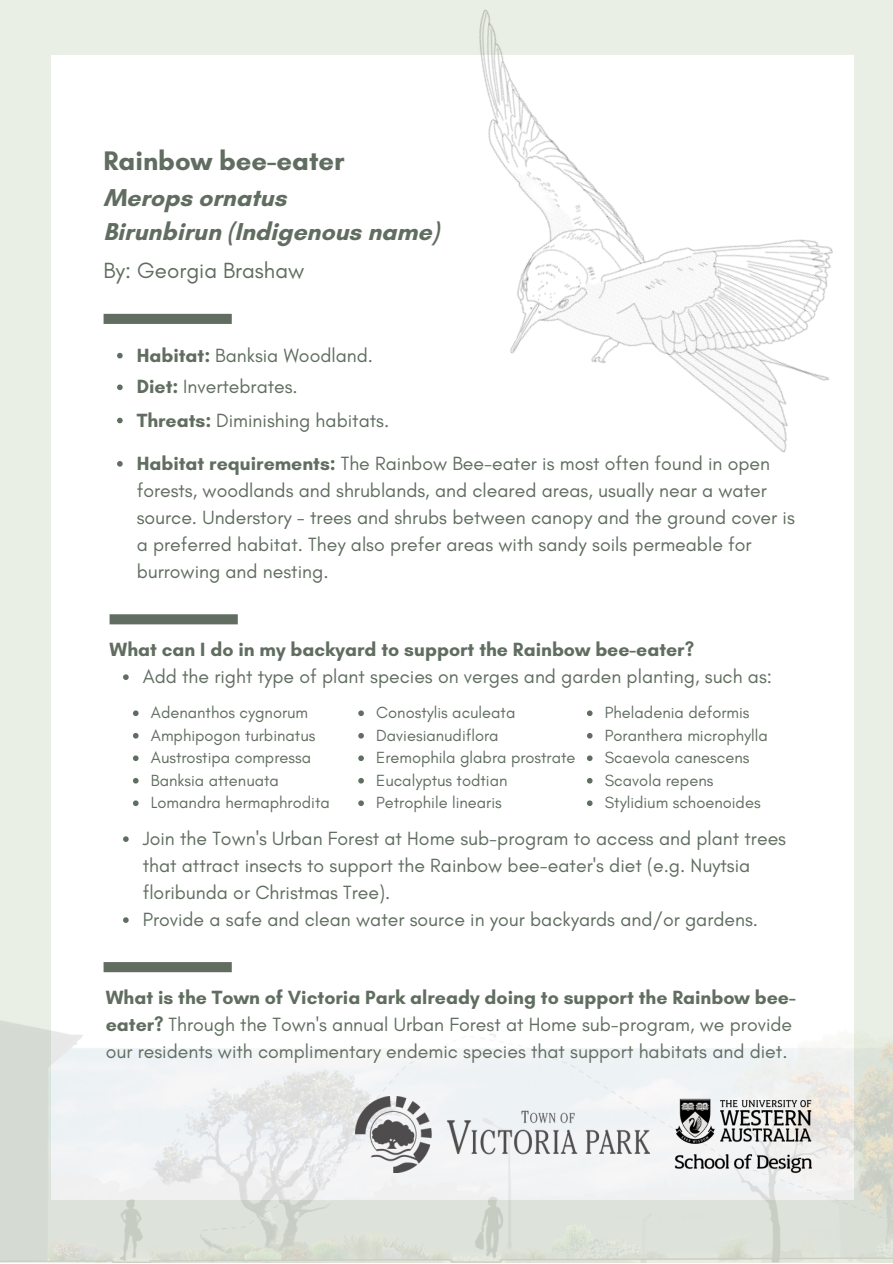
<style>
.page{position:relative;width:893px;height:1264px;background:#fff}
.page>*{position:absolute;margin:0;border:0;box-sizing:border-box;transform-origin:0 0}
.t1{font:700 27.3px "Glacial Indifference";color:#606d60}
.t2{font:700 24.9px "Glacial Indifference";color:#606d60}
.t3{font:22.35px "Glacial Indifference";color:#606d60}
.t4{font:19.5px/27px "Glacial Indifference";color:#606d60}
.t5{font:700 19.5px "Glacial Indifference";color:#606d60}
.t6{font:16.5px "Glacial Indifference";color:#606d60}
.s1{font-weight:700}
</style>
<div class="page">
<div style="left:0;top:0;width:892px;height:1262px;background:#e9efe5"></div>
<div style="left:51px;top:56px;width:802px;height:1143px;background:#fff"></div>
<div style="left:103px;top:314px;width:129px;height:10px;background:#606d60"></div>
<div style="left:110px;top:614px;width:128px;height:10px;background:#606d60"></div>
<img style="left:0;top:887px;width:892px;height:375px">
<div style="left:103px;top:962px;width:129px;height:10px;background:#606d60"></div>
<img style="left:672px;top:1088px;width:150px;height:92px">
<img style="left:355px;top:1096px;width:295px;height:76px">
<img style="left:290px;top:9px;width:564px;height:530px">
<svg style="left:117px;top:353px;width:6px;height:5px"></svg>
<svg style="left:117px;top:384px;width:6px;height:6px"></svg>
<svg style="left:117px;top:417px;width:6px;height:6px"></svg>
<svg style="left:117px;top:461px;width:6px;height:5px"></svg>
<svg style="left:123px;top:674px;width:6px;height:6px"></svg>
<svg style="left:123px;top:836px;width:6px;height:6px"></svg>
<svg style="left:123px;top:917px;width:6px;height:5px"></svg>
<svg style="left:133px;top:710px;width:6px;height:6px"></svg>
<svg style="left:133px;top:733px;width:6px;height:5px"></svg>
<svg style="left:133px;top:755px;width:6px;height:6px"></svg>
<svg style="left:133px;top:778px;width:6px;height:5px"></svg>
<svg style="left:133px;top:800px;width:6px;height:6px"></svg>
<svg style="left:358px;top:710px;width:6px;height:6px"></svg>
<svg style="left:358px;top:733px;width:6px;height:5px"></svg>
<svg style="left:358px;top:755px;width:6px;height:6px"></svg>
<svg style="left:358px;top:778px;width:6px;height:5px"></svg>
<svg style="left:358px;top:800px;width:6px;height:6px"></svg>
<svg style="left:587px;top:710px;width:5px;height:6px"></svg>
<svg style="left:587px;top:733px;width:5px;height:5px"></svg>
<svg style="left:587px;top:755px;width:5px;height:6px"></svg>
<svg style="left:587px;top:778px;width:5px;height:5px"></svg>
<svg style="left:587px;top:800px;width:5px;height:6px"></svg>
<p class="t1" style="left:103px;top:144px;width:242px">Rainbow bee-eater</p>
<p class="t2" style="left:103px;top:183px;width:184px">Merops ornatus</p>
<p class="t2" style="left:103px;top:216px;width:337px">Birunbirun (Indigenous name)</p>
<p class="t3" style="left:103px;top:257px;width:202px">By: Georgia Brashaw</p>
<p class="t4" style="left:137px;top:341px;width:238px"><span class="s1">Habitat:</span> Banksia Woodland.</p>
<p class="t4" style="left:137px;top:373px;width:163px"><span class="s1">Diet:</span> Invertebrates.</p>
<p class="t4" style="left:137px;top:406px;width:254px"><span class="s1">Threats:</span> Diminishing habitats.</p>
<p class="t4" style="left:137px;top:449px;width:659px"><span class="s1">Habitat requirements:</span> The Rainbow Bee-eater is most often found in open forests, woodlands and shrublands, and cleared areas, usually near a water source. Understory - trees and shrubs between canopy and the ground cover is a preferred habitat. They also prefer areas with sandy soils permeable for burrowing and nesting.</p>
<p class="t5" style="left:110px;top:638px;width:586px">What can I do in my backyard to support the Rainbow bee-eater?</p>
<p class="t4" style="left:143px;top:663px;width:630px">Add the right type of plant species on verges and garden planting, such as:</p>
<p class="t6" style="left:151px;top:702px;width:159px">Adenanthos cygnorum</p>
<p class="t6" style="left:151px;top:725px;width:166px">Amphipogon turbinatus</p>
<p class="t6" style="left:151px;top:747px;width:162px">Austrostipa compressa</p>
<p class="t6" style="left:151px;top:770px;width:130px">Banksia attenuata</p>
<p class="t6" style="left:151px;top:792px;width:180px">Lomandra hermaphrodita</p>
<p class="t6" style="left:376px;top:702px;width:141px">Conostylis aculeata</p>
<p class="t6" style="left:376px;top:725px;width:124px">Daviesianudiflora</p>
<p class="t6" style="left:376px;top:747px;width:201px">Eremophila glabra prostrate</p>
<p class="t6" style="left:376px;top:770px;width:133px">Eucalyptus todtian</p>
<p class="t6" style="left:376px;top:792px;width:127px">Petrophile linearis</p>
<p class="t6" style="left:604px;top:702px;width:146px">Pheladenia deformis</p>
<p class="t6" style="left:604px;top:725px;width:164px">Poranthera microphylla</p>
<p class="t6" style="left:604px;top:747px;width:146px">Scaevola canescens</p>
<p class="t6" style="left:604px;top:770px;width:110px">Scavola repens</p>
<p class="t6" style="left:604px;top:792px;width:157px">Stylidium schoenoides</p>
<p class="t4" style="left:143px;top:825px;width:645px">Join the Town's Urban Forest at Home sub-program to access and plant trees that attract insects to support the Rainbow bee-eater's diet (e.g. Nuytsia floribunda or Christmas Tree).</p>
<p class="t4" style="left:143px;top:906px;width:617px">Provide a safe and clean water source in your backyards and/or gardens.</p>
<p class="t4" style="left:106px;top:983px;width:691px"><span class="s1">What is the Town of Victoria Park already doing to support the Rainbow bee&shy;eater?</span> Through the Town's annual Urban Forest at Home sub-program, we provide our residents with complimentary endemic species that support habitats and diet.</p>
</div>
